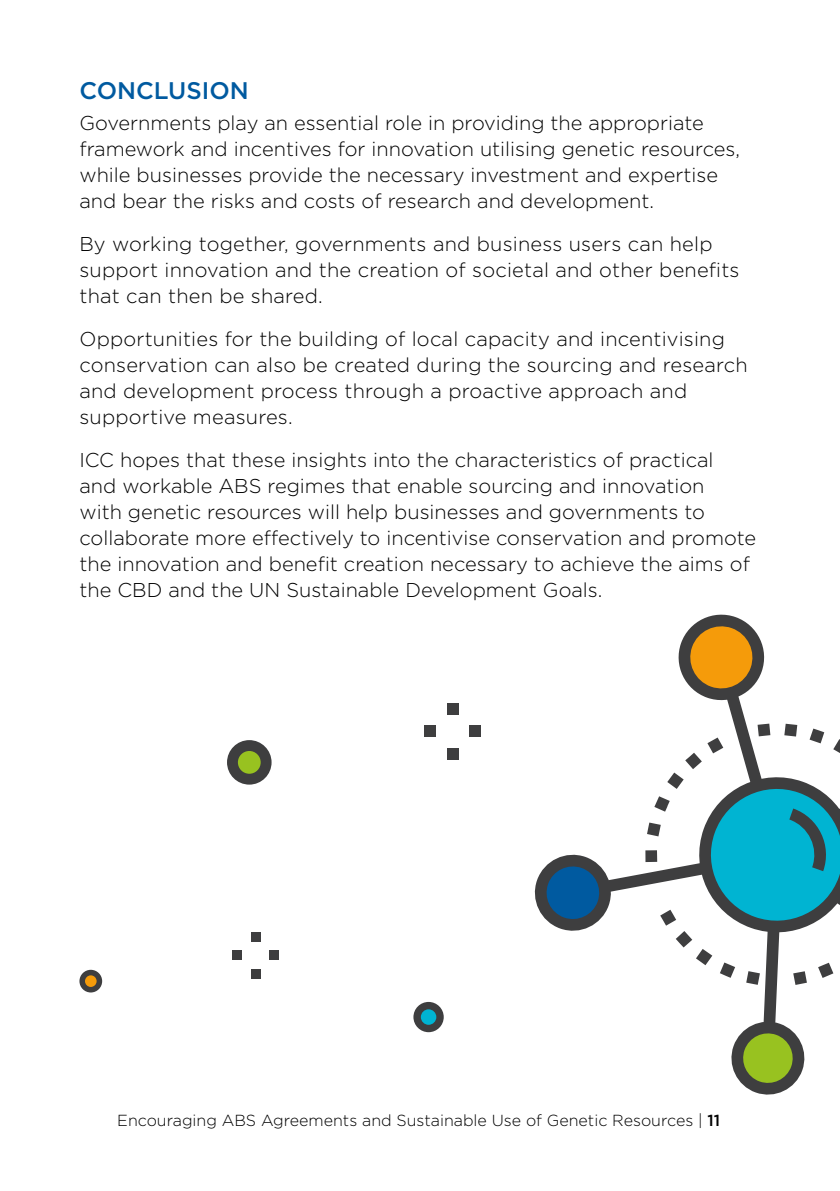
<style>
.page{position:relative;width:840px;height:1191px;background:#fff}
.page>*{position:absolute;margin:0;border:0;box-sizing:border-box;transform-origin:0 0}
.t1{font:500 24px "Gotham";color:#005aa0}
.t2{font:300 20px/26px "Gotham";color:#000}
.t3{font:300 16px "Gotham";color:#000}
.s1{font-weight:500}
</style>
<div class="page">
<div style="left:424px;top:725px;width:11px;height:12px;background:#3e3e3f"></div>
<div style="left:446px;top:703px;width:12px;height:11px;background:#3e3e3f"></div>
<div style="left:469px;top:725px;width:11px;height:12px;background:#3e3e3f"></div>
<div style="left:446px;top:748px;width:12px;height:11px;background:#3e3e3f"></div>
<div style="left:233px;top:950px;width:9px;height:10px;background:#3e3e3f"></div>
<div style="left:251px;top:933px;width:9px;height:9px;background:#3e3e3f"></div>
<div style="left:269px;top:950px;width:9px;height:10px;background:#3e3e3f"></div>
<div style="left:251px;top:969px;width:9px;height:9px;background:#3e3e3f"></div>
<svg style="left:534px;top:614px;width:305px;height:481px"></svg>
<svg style="left:413px;top:1002px;width:30px;height:30px"></svg>
<svg style="left:79px;top:969px;width:23px;height:23px"></svg>
<svg style="left:227px;top:740px;width:44px;height:44px"></svg>
<p class="t1" style="left:79px;top:74px;width:171px">CONCLUSION</p>
<p class="t2" style="left:79px;top:110px;width:661px">Governments play an essential role in providing the appropriate framework and incentives for innovation utilising genetic resources, while businesses provide the necessary investment and expertise and bear the risks and costs of research and development.</p>
<p class="t2" style="left:79px;top:231px;width:661px">By working together, governments and business users can help support innovation and the creation of societal and other benefits that can then be shared.</p>
<p class="t2" style="left:79px;top:326px;width:669px">Opportunities for the building of local capacity and incentivising conservation can also be created during the sourcing and research and development process through a proactive approach and supportive measures.</p>
<p class="t2" style="left:79px;top:447px;width:678px">ICC hopes that these insights into the characteristics of practical<br>and workable ABS regimes that enable sourcing and innovation<br>with genetic resources will help businesses and governments to collaborate more effectively to incentivise conservation and promote the innovation and benefit creation necessary to achieve the aims of the CBD and the UN Sustainable Development Goals.</p>
<p class="t3" style="left:117px;top:1110px;width:604px">Encouraging ABS Agreements and Sustainable Use of Genetic Resources | <span class="s1">11</span></p>
</div>
